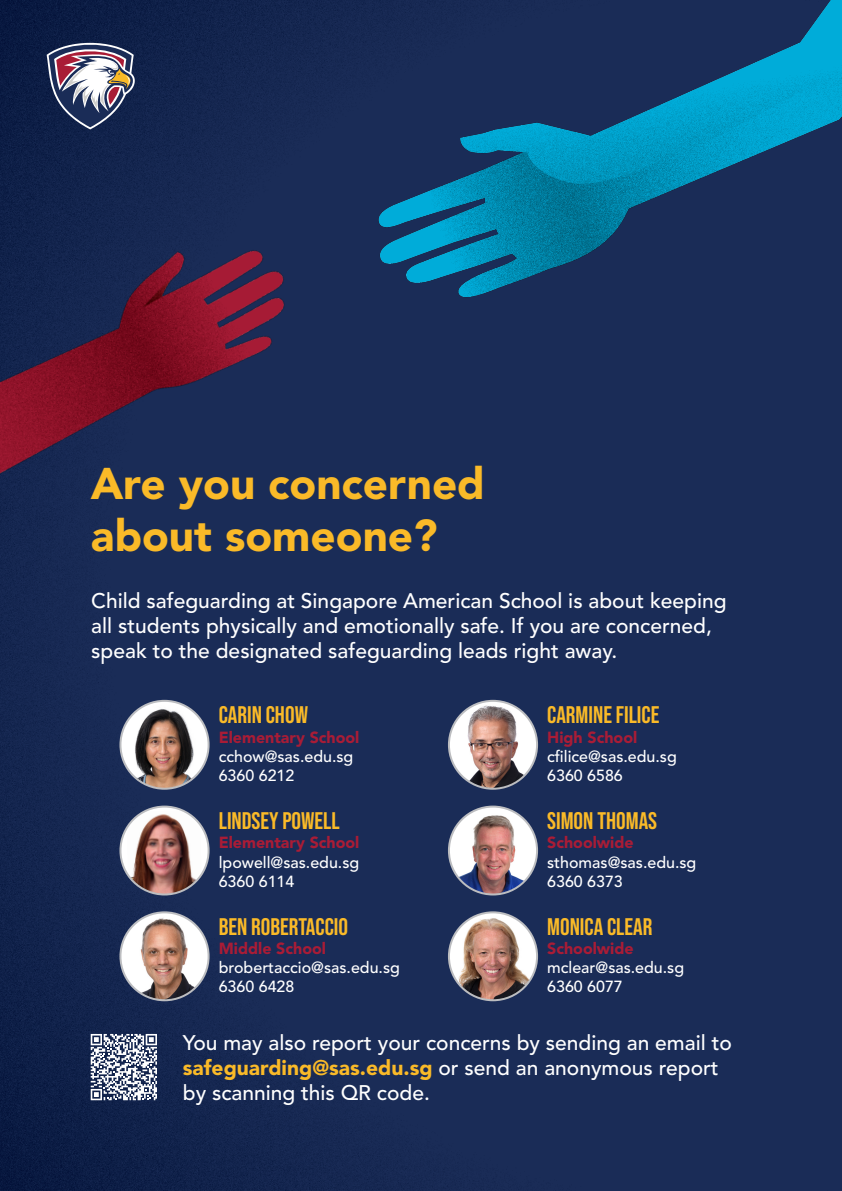
<style>
.page{position:relative;width:842px;height:1191px;background:#fff}
.page>*{position:absolute;margin:0;border:0;box-sizing:border-box;transform-origin:0 0}
.t1{font:900 44px/52.8px "Avenir LT Std";color:#faba28}
.t2{font:700 24px "Bebas Neue Pro";color:#faba28}
.t3{font:500 21px/25.2px "Avenir LT Std";color:#fff}
.t4{font:500 16px/19.2px "Avenir LT Std";color:#fff}
.t5{font:900 16px "Avenir LT Std";color:#a91c36}
.s1{font-weight:900;color:#a91c36}
.s2{font-weight:900;color:#faba28}
</style>
<div class="page">
<img style="left:0;top:0;width:842px;height:1191px">
<svg style="left:47px;top:41px;width:88px;height:88px"></svg>
<img style="left:360px;top:0;width:482px;height:317px">
<img style="left:0;top:171px;width:307px;height:423px">
<svg style="left:91px;top:1034px;width:66px;height:66px"></svg>
<svg style="left:120px;top:701px;width:89px;height:87px"></svg>
<img style="left:124px;top:705px;width:81px;height:83px">
<div style="left:119px;top:700px;width:91px;height:89px;border:2px solid #bcbdc0;border-radius:50%"></div>
<svg style="left:120px;top:806px;width:89px;height:88px"></svg>
<img style="left:127px;top:810px;width:74px;height:84px">
<div style="left:119px;top:805px;width:91px;height:90px;border:2px solid #bcbdc0;border-radius:50%"></div>
<svg style="left:120px;top:912px;width:89px;height:88px"></svg>
<img style="left:127px;top:912px;width:78px;height:88px">
<div style="left:119px;top:911px;width:91px;height:90px;border:2px solid #bcbdc0;border-radius:50%"></div>
<img style="left:451px;top:703px;width:80px;height:85px">
<div style="left:448px;top:700px;width:90px;height:89px;border:2px solid #bcbdc0;border-radius:50%"></div>
<svg style="left:449px;top:806px;width:88px;height:88px"></svg>
<img style="left:457px;top:806px;width:74px;height:88px">
<div style="left:448px;top:805px;width:90px;height:90px;border:2px solid #bcbdc0;border-radius:50%"></div>
<svg style="left:449px;top:912px;width:88px;height:88px"></svg>
<img style="left:454px;top:912px;width:76px;height:88px">
<div style="left:448px;top:911px;width:90px;height:90px;border:2px solid #bcbdc0;border-radius:50%"></div>
<p class="t1" style="left:91px;top:456px;width:396px">Are you concerned about someone?</p>
<p class="t3" style="left:91px;top:588px;width:637px">Child safeguarding at Singapore American School is about keeping all students physically and emotionally safe. If you are concerned, speak to the designated safeguarding leads right away.</p>
<p class="t2" style="left:219px;top:701px;width:91px">CARIN CHOW</p>
<p class="t5" style="left:219px;top:727px;width:142px">Elementary School</p>
<p class="t4" style="left:219px;top:747px;width:136px">cchow@sas.edu.sg</p>
<p class="t4" style="left:219px;top:766px;width:77px">6360 6212</p>
<p class="t2" style="left:219px;top:807px;width:122px">LINDSEY POWELL</p>
<p class="t5" style="left:219px;top:833px;width:142px">Elementary School</p>
<p class="t4" style="left:219px;top:852px;width:142px">lpowell@sas.edu.sg</p>
<p class="t4" style="left:219px;top:872px;width:77px">6360 6114</p>
<p class="t2" style="left:219px;top:912px;width:131px">BEN ROBERTACCIO</p>
<p class="t4" style="left:219px;top:939px;width:183px"><span class="s1">Middle School </span>brobertaccio@sas.edu.sg</p>
<p class="t4" style="left:219px;top:977px;width:77px">6360 6428</p>
<p class="t2" style="left:547px;top:701px;width:114px">CARMINE FILICE</p>
<p class="t5" style="left:547px;top:727px;width:92px">High School</p>
<p class="t4" style="left:547px;top:747px;width:131px">cfilice@sas.edu.sg</p>
<p class="t4" style="left:547px;top:766px;width:77px">6360 6586</p>
<p class="t2" style="left:547px;top:807px;width:111px">SIMON THOMAS</p>
<p class="t4" style="left:547px;top:833px;width:151px"><span class="s1">Schoolwide </span>sthomas@sas.edu.sg</p>
<p class="t4" style="left:547px;top:872px;width:77px">6360 6373</p>
<p class="t2" style="left:547px;top:912px;width:107px">MONICA CLEAR</p>
<p class="t4" style="left:547px;top:939px;width:138px"><span class="s1">Schoolwide </span>mclear@sas.edu.sg</p>
<p class="t4" style="left:547px;top:977px;width:77px">6360 6077</p>
<p class="t3" style="left:183px;top:1030px;width:551px">You may also report your concerns by sending an email to <span class="s2">safeguarding@sas.edu.sg</span> or send an anonymous report</p>
<p class="t3" style="left:183px;top:1081px;width:248px">by scanning this QR code.</p>
</div>
